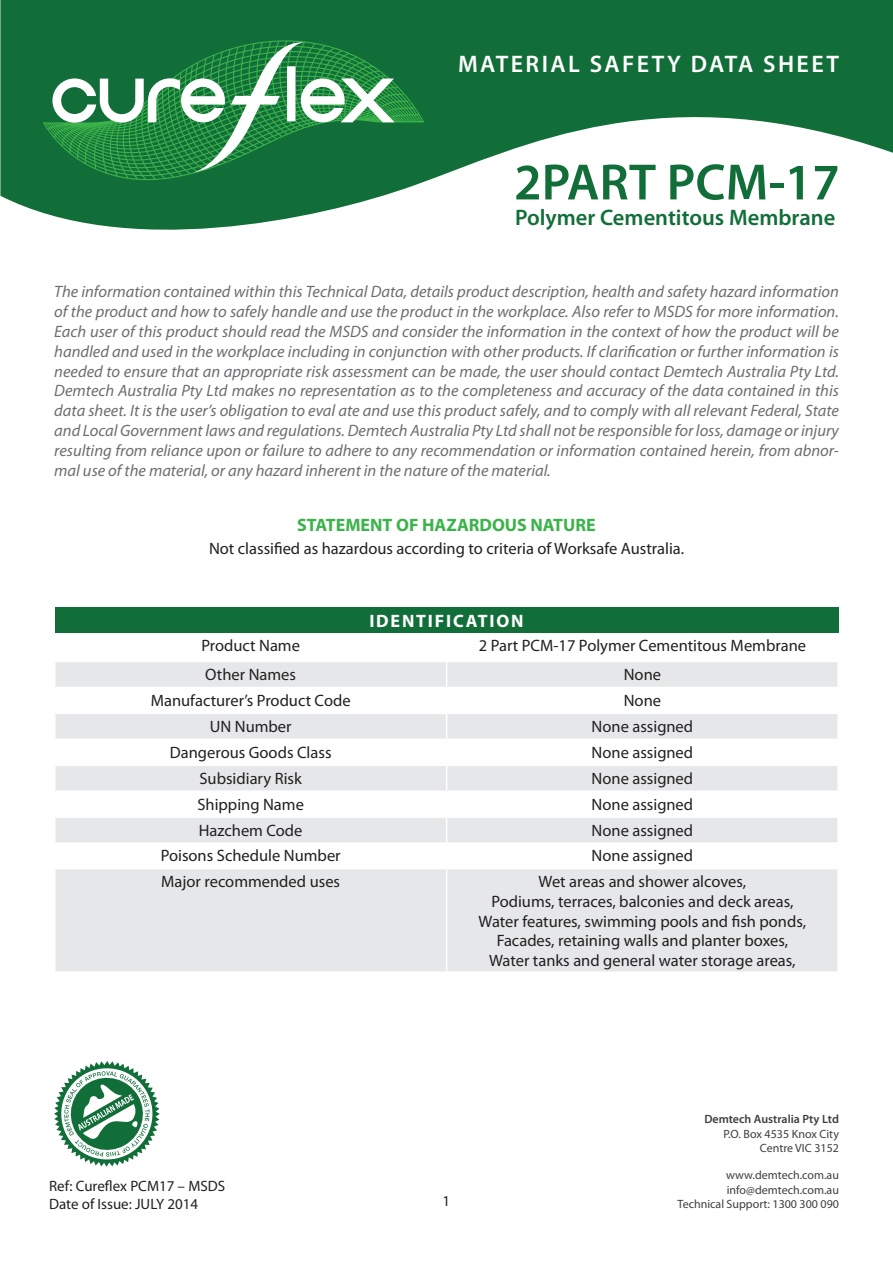
<style>
.page{position:relative;width:893px;height:1263px;background:#fff}
.page>*{position:absolute;margin:0;border:0;box-sizing:border-box;transform-origin:0 0}
.t1{font:600 51.45px "Myriad Pro";color:#126e39}
.t2{font:600 24px "Myriad Pro";letter-spacing:.1em;color:#fff}
.t3{font:600 22.5px "Myriad Pro";color:#126e39}
.t4{font:700 18px "Myriad Pro";color:#3bb34a}
.t5{font:700 18px "Myriad Pro";letter-spacing:.1em;color:#fff}
.t6{font:italic 16.5px/19.8px "Myriad Pro";color:#6c6d70;text-align:justify}
.t7{font:16.5px "Myriad Pro";color:#231f20}
.t8{font:15px "Myriad Pro";color:#231f20}
.t9{font:12px/14.4px "Myriad Pro";color:#3e3e3f;text-align:right}
.t10{font:600 12px "Myriad Pro";color:#3e3e3f}
</style>
<div class="page">
<div style="left:55px;top:607px;width:783px;height:26px;background:#126e39"></div>
<svg style="left:56px;top:662px;width:781px;height:309px;fill:#e6e7e9"></svg>
<hr style="left:54px;top:687px;width:393px;height:1px;background:#fff">
<hr style="left:447px;top:687px;width:392px;height:1px;background:#fff">
<hr style="left:447px;top:713px;width:392px;height:1px;background:#fff">
<hr style="left:447px;top:739px;width:392px;height:1px;background:#fff">
<hr style="left:54px;top:713px;width:393px;height:1px;background:#fff">
<hr style="left:54px;top:739px;width:393px;height:1px;background:#fff">
<hr style="left:54px;top:764px;width:393px;height:2px;background:#fff">
<hr style="left:447px;top:764px;width:392px;height:2px;background:#fff">
<hr style="left:54px;top:790px;width:393px;height:2px;background:#fff">
<hr style="left:447px;top:790px;width:392px;height:2px;background:#fff">
<hr style="left:54px;top:816px;width:393px;height:2px;background:#fff">
<hr style="left:447px;top:816px;width:392px;height:2px;background:#fff">
<svg style="left:446px;top:662px;width:1px;height:206px"></svg>
<hr style="left:54px;top:842px;width:393px;height:2px;background:#fff">
<hr style="left:447px;top:842px;width:392px;height:2px;background:#fff">
<hr style="left:54px;top:868px;width:393px;height:1px;background:#fff">
<hr style="left:447px;top:868px;width:392px;height:1px;background:#fff">
<hr style="left:446px;top:869px;width:1px;height:102px;background:#fff">
<svg style="left:0;top:0;width:893px;height:230px;fill:#126e39"></svg>
<svg style="left:43px;top:40px;width:381px;height:140px;background:#15733a"></svg>
<svg style="left:52px;top:41px;width:343px;height:132px"></svg>
<svg style="left:54px;top:1061px;width:106px;height:106px"></svg>
<p class="t2" style="left:458px;top:49px;width:382px">MATERIAL SAFETY DATA SHEET</p>
<p class="t1" style="left:514px;top:149px;width:327px">2PART PCM-17</p>
<p class="t3" style="left:515px;top:203px;width:322px">Polymer Cementitous Membrane</p>
<p class="t6" style="left:54px;top:282px;width:786px">The information contained within this Technical Data, details product description, health and safety hazard information of the product and how to safely handle and use the product in the workplace. Also refer to MSDS for more information.<br>Each user of this product should read the MSDS and consider the information in the context of how the product will be handled and used in the workplace including in conjunction with other products. If clarification or further information is needed to ensure that an appropriate risk assessment can be made, the user should contact Demtech Australia Pty Ltd.<br>Demtech Australia Pty Ltd makes no representation as to the completeness and accuracy of the data contained in this data sheet. It is the user’s obligation to eval ate and use this product safely, and to comply with all relevant Federal, State and Local Government laws and regulations. Demtech Australia Pty Ltd shall not be responsible for loss, damage or injury resulting from reliance upon or failure to adhere to any recommendation or information contained herein, from abnor&shy;mal use of the material, or any hazard inherent in the nature of the material.</p>
<p class="t4" style="left:297px;top:513px;width:300px">STATEMENT OF HAZARDOUS NATURE</p>
<p class="t7" style="left:209px;top:539px;width:477px">Not classified as hazardous according to criteria of Worksafe Australia.</p>
<p class="t5" style="left:369px;top:609px;width:156px">IDENTIFICATION</p>
<p class="t7" style="left:201px;top:636px;width:100px">Product Name</p>
<p class="t7" style="left:479px;top:636px;width:329px">2 Part PCM-17 Polymer Cementitous Membrane</p>
<p class="t7" style="left:205px;top:664px;width:92px">Other Names</p>
<p class="t7" style="left:624px;top:664px;width:39px">None</p>
<p class="t7" style="left:151px;top:690px;width:201px">Manufacturer’s Product Code</p>
<p class="t7" style="left:624px;top:690px;width:39px">None</p>
<p class="t7" style="left:210px;top:716px;width:83px">UN Number</p>
<p class="t7" style="left:592px;top:716px;width:103px">None assigned</p>
<p class="t7" style="left:170px;top:742px;width:163px">Dangerous Goods Class</p>
<p class="t7" style="left:592px;top:742px;width:103px">None assigned</p>
<p class="t7" style="left:199px;top:768px;width:104px">Subsidiary Risk</p>
<p class="t7" style="left:592px;top:768px;width:103px">None assigned</p>
<p class="t7" style="left:197px;top:794px;width:108px">Shipping Name</p>
<p class="t7" style="left:592px;top:794px;width:103px">None assigned</p>
<p class="t7" style="left:199px;top:820px;width:105px">Hazchem Code</p>
<p class="t7" style="left:592px;top:820px;width:103px">None assigned</p>
<p class="t7" style="left:161px;top:846px;width:181px">Poisons Schedule Number</p>
<p class="t7" style="left:592px;top:846px;width:103px">None assigned</p>
<p class="t7" style="left:161px;top:871px;width:180px">Major recommended uses</p>
<p class="t7" style="left:539px;top:871px;width:209px">Wet areas and shower alcoves,</p>
<p class="t7" style="left:491px;top:891px;width:304px">Podiums, terraces, balconies and deck areas,</p>
<p class="t7" style="left:479px;top:911px;width:329px">Water features, swimming pools and fish ponds,</p>
<p class="t7" style="left:497px;top:931px;width:293px">Facades, retaining walls and planter boxes,</p>
<p class="t7" style="left:489px;top:950px;width:308px">Water tanks and general water storage areas,</p>
<p class="t8" style="left:49px;top:1177px;width:178px">Ref: Cureflex PCM17 – MSDS</p>
<p class="t8" style="left:49px;top:1195px;width:151px">Date of Issue: JULY 2014</p>
<p class="t8" style="left:443px;top:1191px;width:9px">1</p>
<p class="t10" style="left:704px;top:1111px;width:136px">Demtech Australia Pty Ltd</p>
<p class="t9" style="left:723px;top:1126px;width:117px">P.O. Box 4535 Knox City<br>Centre VIC 3152</p>
<p class="t9" style="left:726px;top:1168px;width:114px">www.demtech.com.au</p>
<p class="t9" style="left:727px;top:1182px;width:114px">info@demtech.com.au</p>
<p class="t9" style="left:677px;top:1197px;width:163px">Technical Support: 1300 300 090</p>
</div>
